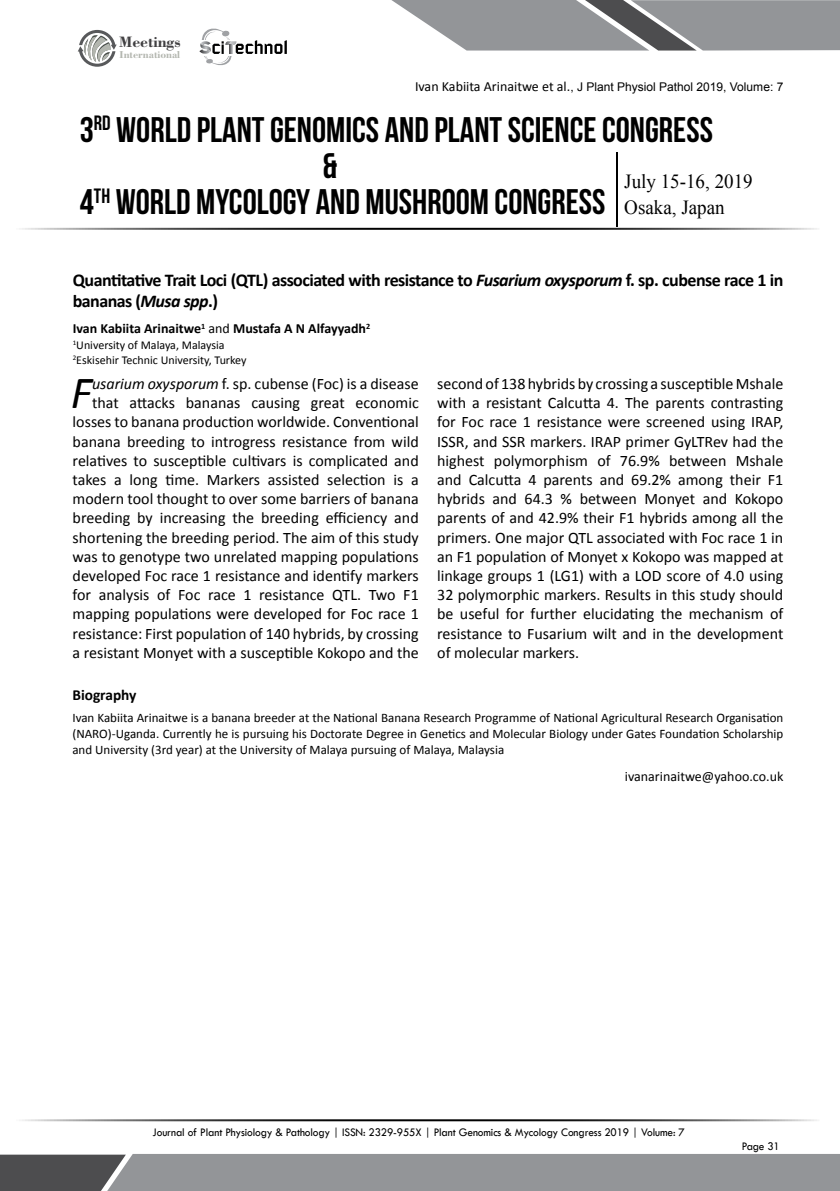
<style>
.page{position:relative;width:840px;height:1191px;background:#fff}
.page>*{position:absolute;margin:0;border:0;box-sizing:border-box;transform-origin:0 0}
.t1{font:italic 46.2px "Calibri";color:#000}
.t2{font:35.6px/72.2px "Bebas Neue";color:#000}
.t3{font:20px/26.4px "Times New Roman";color:#000;scale:.95 1}
.t4{font:700 18px/21.4px "Calibri";letter-spacing:-.03em;color:#000}
.t5{font:16px/19.2px "Calibri";color:#000;text-align:right}
.t6{font:700 16px "Bodoni BT";color:#414042}
.t7{font:700 15.4px "Calibri";color:#000}
.t8{font:700 14px "Calibri";color:#000}
.t9{font:14px "Calibri";color:#000}
.t10{font:13px/16px "Calibri";color:#000;text-align:justify}
.t11{font:12px "Tw Cen";letter-spacing:-.01em;color:#000;scale:.95 1}
.t12{font:12px/15.4px "Calibri";color:#000}
.t13{font:12px "Arial";color:#000}
.t14{font:700 10.6px "Bodoni BT";color:#b3b6af}
.s1{font-family:"Calibri";font-size:14px}
.s2{font-style:italic}
.s3{font-weight:400}
</style>
<div class="page">
<hr style="left:12px;top:228px;width:807px;height:2px;background:#000">
<hr style="left:12px;top:1119px;width:807px;height:2px;background:#000">
<svg style="left:391px;top:0;width:448px;height:51px"></svg>
<svg style="left:0;top:1154px;width:839px;height:37px"></svg>
<hr style="left:615px;top:152px;width:2px;height:74px;background:#000">
<svg style="left:78px;top:30px;width:39px;height:37px"></svg>
<svg style="left:199px;top:29px;width:88px;height:36px"></svg>
<p class="t6" style="left:119px;top:32px;width:63px">Meetings</p>
<p class="t14" style="left:120px;top:48px;width:62px">International</p>
<p class="t13" style="left:415px;top:79px;width:369px"><span class="s1">Ivan Kabiita Arinaitwe et al.</span>, J Plant Physiol Pathol 2019, Volume: 7</p>
<h2 class="t2" style="left:80px;top:93px;width:634px">3<sup>RD</sup> WORLD PLANT GENOMICS AND PLANT SCIENCE CONGRESS<br>4<sup>TH</sup> WORLD MYCOLOGY AND MUSHROOM CONGRESS</h2>
<h2 class="t2" style="left:322px;top:129px;width:16px">&amp;</h2>
<p class="t3" style="left:624px;top:168px;width:136px">July 15-16, 2019<br>Osaka, Japan</p>
<p class="t4" style="left:73px;top:269px;width:711px">Quantitative Trait Loci (QTL) associated with resistance to <span class="s2">Fusarium oxysporum</span> f. sp. cubense race 1 in bananas (<span class="s2">Musa spp</span>.)</p>
<p class="t8" style="left:73px;top:320px;width:299px">Ivan Kabiita Arinaitwe<sup>1</sup> <span class="s3">and</span> Mustafa A N Alfayyadh<sup>2</sup></p>
<p class="t12" style="left:73px;top:337px;width:175px"><sup>1</sup>University of Malaya, Malaysia<br><sup>2</sup>Eskisehir Technic University, Turkey</p>
<h1 class="t1" style="left:71px;top:361px;width:23px">F</h1>
<p class="t5" style="left:73px;top:374px;width:347px"><span class="s2">usarium oxysporum</span> f. sp. cubense (Foc) is a disease that attacks bananas causing great economic losses to banana production worldwide. Conventional banana breeding to introgress resistance from wild relatives to susceptible cultivars is complicated and takes a long time. Markers assisted selection is a modern tool thought to over some barriers of banana breeding by increasing the breeding efficiency and shortening the breeding period. The aim of this study was to genotype two unrelated mapping populations developed Foc race 1 resistance and identify markers for analysis of Foc race 1 resistance QTL. Two F1 mapping populations were developed for Foc race 1 resistance: First population of 140 hybrids, by crossing a resistant Monyet with a susceptible Kokopo and the</p>
<p class="t5" style="left:437px;top:374px;width:347px;text-align:justify">second of 138 hybrids by crossing a susceptible Mshale with a resistant Calcutta 4. The parents contrasting for Foc race 1 resistance were screened using IRAP, ISSR, and SSR markers. IRAP primer GyLTRev had the highest polymorphism of 76.9% between Mshale and Calcutta 4 parents and 69.2% among their F1 hybrids and 64.3 % between Monyet and Kokopo parents of and 42.9% their F1 hybrids among all the primers. One major QTL associated with Foc race 1 in an F1 population of Monyet x Kokopo was mapped at linkage groups 1 (LG1) with a LOD score of 4.0 using 32 polymorphic markers. Results in this study should be useful for further elucidating the mechanism of resistance to Fusarium wilt and in the development of molecular markers.</p>
<p class="t7" style="left:72px;top:684px;width:66px">Biography</p>
<p class="t10" style="left:72px;top:710px;width:712px">Ivan Kabiita Arinaitwe is a banana breeder at the National Banana Research Programme of National Agricultural Research Organisation (NARO)-Uganda. Currently he is pursuing his Doctorate Degree in Genetics and Molecular Biology under Gates Foundation Scholarship and University (3rd year) at the University of Malaya pursuing of Malaya, Malaysia</p>
<p class="t9" style="left:624px;top:767px;width:160px">ivanarinaitwe@yahoo.co.uk</p>
<p class="t11" style="left:152px;top:1124px;width:561px">Journal of Plant Physiology &amp; Pathology | ISSN: 2329-955X | Plant Genomics &amp; Mycology Congress 2019 | Volume: 7</p>
<p class="t11" style="left:741px;top:1139px;width:42px">Page 31</p>
</div>
